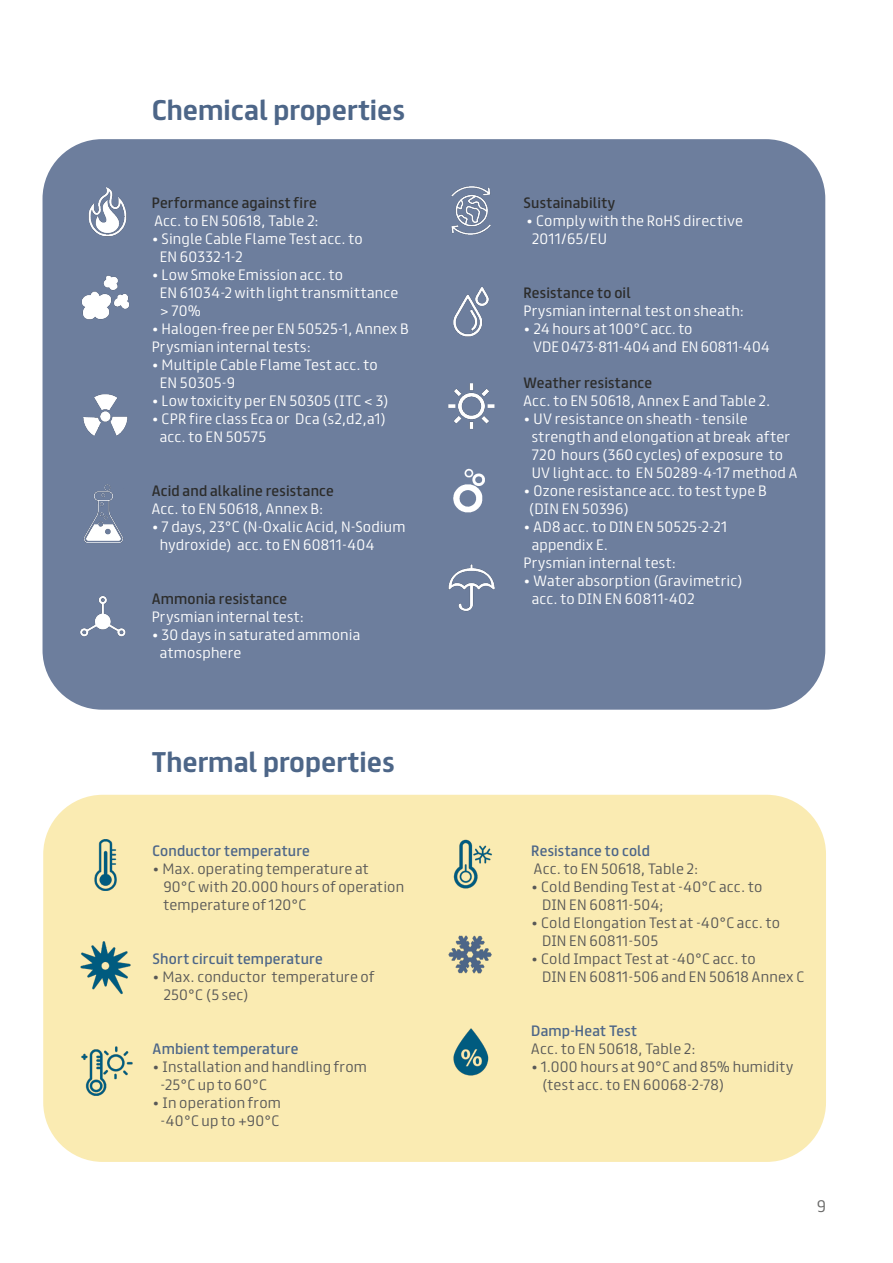
<style>
.page{position:relative;width:893px;height:1263px;background:#fff}
.page>*{position:absolute;margin:0;border:0;box-sizing:border-box;transform-origin:0 0}
.t1{font:700 25.5px "FS Truman";color:#4d6688}
.t2{font:300 15px "FS Truman";color:#6a6a69}
.t3{font:300 13.5px/18px "FS Truman";letter-spacing:.015em;color:#fff}
.t4{font:300 13.5px/18px "FS Truman";letter-spacing:.02em;color:#585857}
.t5{font:13.5px "FS Truman";letter-spacing:.01em;color:#2c2c2b}
.t6{font:13.5px "FS Truman";letter-spacing:.015em;color:#4d6688}
</style>
<div class="page">
<div style="left:43px;top:795px;width:783px;height:367px;background:#faebb2;border-radius:60px"></div>
<div style="left:43px;top:139px;width:782px;height:571px;background:#6d7e9d;border-radius:60px"></div>
<img style="left:453px;top:839px;width:39px;height:50px">
<img style="left:81px;top:1046px;width:52px;height:50px">
<img style="left:88px;top:187px;width:39px;height:50px">
<img style="left:82px;top:275px;width:47px;height:45px">
<img style="left:83px;top:394px;width:45px;height:42px">
<img style="left:453px;top:1028px;width:36px;height:48px">
<img style="left:94px;top:839px;width:23px;height:51px">
<img style="left:80px;top:941px;width:51px;height:54px">
<img style="left:448px;top:383px;width:47px;height:46px">
<img style="left:448px;top:564px;width:47px;height:48px">
<img style="left:453px;top:287px;width:36px;height:50px">
<img style="left:80px;top:596px;width:46px;height:41px">
<img style="left:83px;top:484px;width:41px;height:59px">
<img style="left:451px;top:186px;width:40px;height:49px">
<img style="left:453px;top:468px;width:32px;height:45px">
<img style="left:448px;top:935px;width:43px;height:38px">
<h1 class="t1" style="left:152px;top:88px;width:255px">Chemical properties</h1>
<p class="t5" style="left:152px;top:191px;width:167px">Performance against fire</p>
<p class="t3" style="left:154px;top:210px;width:166px">Acc. to EN 50618, Table 2:</p>
<p class="t3" style="left:160px;top:228px;width:204px;text-indent:-8px">• Single Cable Flame Test acc. to<br>EN 60332-1-2</p>
<p class="t3" style="left:160px;top:264px;width:240px;text-indent:-8px">• Low Smoke Emission acc. to<br>EN 61034-2 with light transmittance &gt; 70%</p>
<p class="t3" style="left:152px;top:318px;width:259px">• Halogen-free per EN 50525-1, Annex B<br>Prysmian internal tests:</p>
<p class="t3" style="left:160px;top:354px;width:220px;text-indent:-8px">• Multiple Cable Flame Test acc. to<br>EN 50305-9</p>
<p class="t3" style="left:152px;top:390px;width:239px">• Low toxicity per EN 50305 (ITC &lt; 3)</p>
<p class="t3" style="left:160px;top:408px;width:228px;text-indent:-8px">• CPR fire class Eca or Dca (s2,d2,a1) acc. to EN 50575</p>
<p class="t5" style="left:152px;top:479px;width:184px">Acid and alkaline resistance</p>
<p class="t3" style="left:152px;top:498px;width:173px">Acc. to EN 50618, Annex B:</p>
<p class="t3" style="left:160px;top:516px;width:247px;text-indent:-8px">• 7 days, 23°C (N-Oxalic Acid, N-Sodium hydroxide) acc. to EN 60811-404</p>
<p class="t5" style="left:152px;top:587px;width:137px">Ammonia resistance</p>
<p class="t3" style="left:152px;top:606px;width:154px">Prysmian internal test:</p>
<p class="t3" style="left:160px;top:624px;width:202px;text-indent:-8px">• 30 days in saturated ammonia atmosphere</p>
<h1 class="t1" style="left:152px;top:740px;width:245px">Thermal properties</h1>
<p class="t6" style="left:153px;top:839px;width:159px">Conductor temperature</p>
<p class="t4" style="left:163px;top:858px;width:242px;text-indent:-11px">• Max. operating temperature at<br>90°C with 20.000 hours of operation temperature of 120°C</p>
<p class="t6" style="left:153px;top:947px;width:172px">Short circuit temperature</p>
<p class="t4" style="left:163px;top:966px;width:213px;text-indent:-11px">• Max. conductor temperature of<br>250°C (5 sec)</p>
<p class="t6" style="left:153px;top:1037px;width:147px">Ambient temperature</p>
<p class="t4" style="left:161px;top:1056px;width:208px;text-indent:-8px">• Installation and handling from -25°C up to 60°C</p>
<p class="t4" style="left:153px;top:1092px;width:130px;text-align:center">• In operation from -40°C up to +90°C</p>
<p class="t5" style="left:524px;top:191px;width:93px">Sustainability</p>
<p class="t3" style="left:532px;top:210px;width:213px;text-indent:-5px">• Comply with the RoHS directive<br>2011/65/EU</p>
<p class="t5" style="left:524px;top:281px;width:109px">Resistance to oil</p>
<p class="t3" style="left:524px;top:300px;width:222px">Prysmian internal test on sheath:</p>
<p class="t3" style="left:533px;top:318px;width:238px;text-indent:-10px">• 24 hours at 100°C acc. to<br>VDE 0473-811-404 and EN 60811-404</p>
<p class="t5" style="left:524px;top:371px;width:130px">Weather resistance</p>
<p class="t3" style="left:524px;top:390px;width:248px">Acc. to EN 50618, Annex E and Table 2.</p>
<p class="t3" style="left:532px;top:408px;width:267px;text-indent:-8px">• UV resistance on sheath - tensile strength and elongation at break after 720 hours (360 cycles) of exposure to UV light acc. to EN 50289-4-17 method A</p>
<p class="t3" style="left:529px;top:480px;width:239px;text-indent:-5px">• Ozone resistance acc. to test type B (DIN EN 50396)</p>
<p class="t3" style="left:524px;top:516px;width:205px">• AD8 acc. to DIN EN 50525-2-21</p>
<p class="t3" style="left:532px;top:534px;width:78px">appendix E.</p>
<p class="t3" style="left:524px;top:552px;width:154px">Prysmian internal test:</p>
<p class="t3" style="left:532px;top:570px;width:213px;text-indent:-8px">• Water absorption (Gravimetric) acc. to DIN EN 60811-402</p>
<p class="t6" style="left:531px;top:839px;width:120px">Resistance to cold</p>
<p class="t4" style="left:534px;top:858px;width:166px">Acc. to EN 50618, Table 2:</p>
<p class="t4" style="left:542px;top:876px;width:222px;text-indent:-11px">• Cold Bending Test at -40°C acc. to<br>DIN EN 60811-504;</p>
<p class="t4" style="left:542px;top:912px;width:240px;text-indent:-11px">• Cold Elongation Test at -40°C acc. to<br>DIN EN 60811-505</p>
<p class="t4" style="left:542px;top:948px;width:264px;text-indent:-11px">• Cold Impact Test at -40°C acc. to<br>DIN EN 60811-506 and EN 50618 Annex C</p>
<p class="t6" style="left:531px;top:1019px;width:107px">Damp-Heat Test</p>
<p class="t4" style="left:531px;top:1038px;width:166px">Acc. to EN 50618, Table 2:</p>
<p class="t4" style="left:542px;top:1056px;width:253px;text-indent:-11px">• 1.000 hours at 90°C and 85% humidity (test acc. to EN 60068-2-78)</p>
<p class="t2" style="left:817px;top:1193px;width:11px">9</p>
</div>
